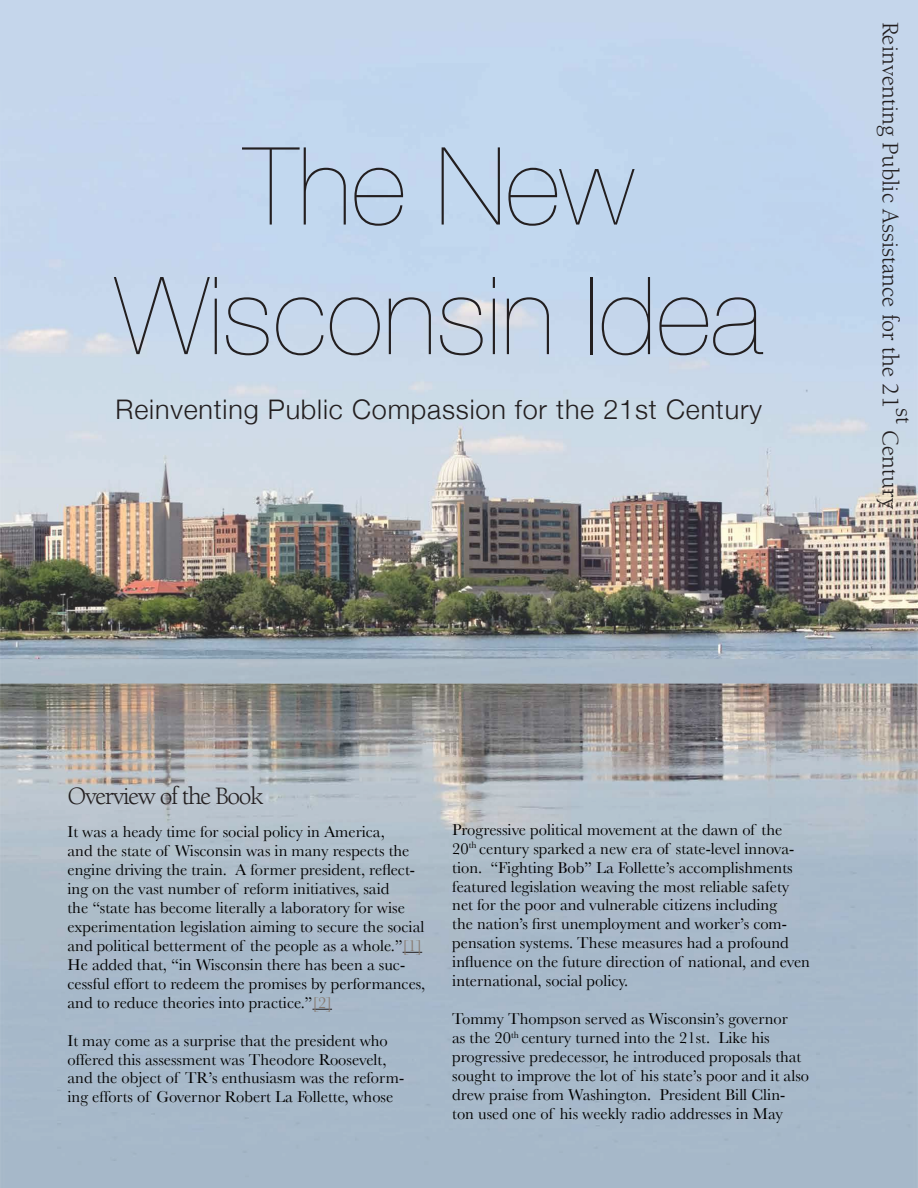
<style>
.page{position:relative;width:918px;height:1188px;background:#fff}
.page>*{position:absolute;margin:0;border:0;box-sizing:border-box;transform-origin:0 0}
.t1{font:200 108px/129.6px "Helvetica Neue";color:#231f20;text-align:center}
.t2{font:300 27px "Helvetica Neue";letter-spacing:.03em;color:#231f20}
.t3{font:25.5px "Berkeley LT";letter-spacing:-.055em;color:#231f20}
.t4{font:24px "Berkeley LT";color:#231f20}
.t5{font:16.5px/18.9px "Baskerville";color:#000}
.s1{color:#877a70}
</style>
<div class="page">
<img style="left:0;top:0;width:918px;height:1188px">
<svg style="left:403px;top:952px;width:19px;height:1px"></svg>
<svg style="left:312px;top:1009px;width:20px;height:1px"></svg>
<h1 class="t1" style="left:115px;top:121px;width:649px">The New<br>Wisconsin Idea</h1>
<h2 class="t2" style="left:116px;top:393px;width:648px">Reinventing Public Compassion for the 21st Century</h2>
<h3 class="t4" style="left:903px;top:22px;width:388px;rotate:90deg">Reinventing Public Assistance for the 21</h3>
<h3 class="t4" style="left:917px;top:408px;width:17px;rotate:90deg">st</h3>
<h3 class="t4" style="left:903px;top:430px;width:80px;rotate:90deg">Century</h3>
<h3 class="t3" style="left:68px;top:783px;width:198px">Overview of the Book</h3>
<p class="t5" style="left:68px;top:822px;width:359px">It was a heady time for social policy in America,<br>and the state of Wisconsin was in many respects the engine driving the train. A former president, reflect&shy;ing on the vast number of reform initiatives, said<br>the “state has become literally a laboratory for wise experimentation legislation aiming to secure the social and political betterment of the people as a whole.”<span class="s1">[1] </span>He added that, “in Wisconsin there has been a suc&shy;cessful effort to redeem the promises by performances, and to reduce theories into practice.”<span class="s1">[2]</span></p>
<p class="t5" style="left:68px;top:1031px;width:338px">It may come as a surprise that the president who offered this assessment was Theodore Roosevelt, and the object of TR’s enthusiasm was the reform&shy;ing efforts of Governor Robert La Follette, whose</p>
<p class="t5" style="left:452px;top:820px;width:359px">Progressive political movement at the dawn of the 20<sup>th</sup> century sparked a new era of state-level innova&shy;tion. “Fighting Bob” La Follette’s accomplishments featured legislation weaving the most reliable safety net for the poor and vulnerable citizens including<br>the nation’s first unemployment and worker’s com&shy;pensation systems. These measures had a profound influence on the future direction of national, and even international, social policy.</p>
<p class="t5" style="left:452px;top:1009px;width:358px">Tommy Thompson served as Wisconsin’s governor<br>as the 20<sup>th</sup> century turned into the 21st. Like his progressive predecessor, he introduced proposals that sought to improve the lot of his state’s poor and it also drew praise from Washington. President Bill Clin&shy;ton used one of his weekly radio addresses in May</p>
</div>
